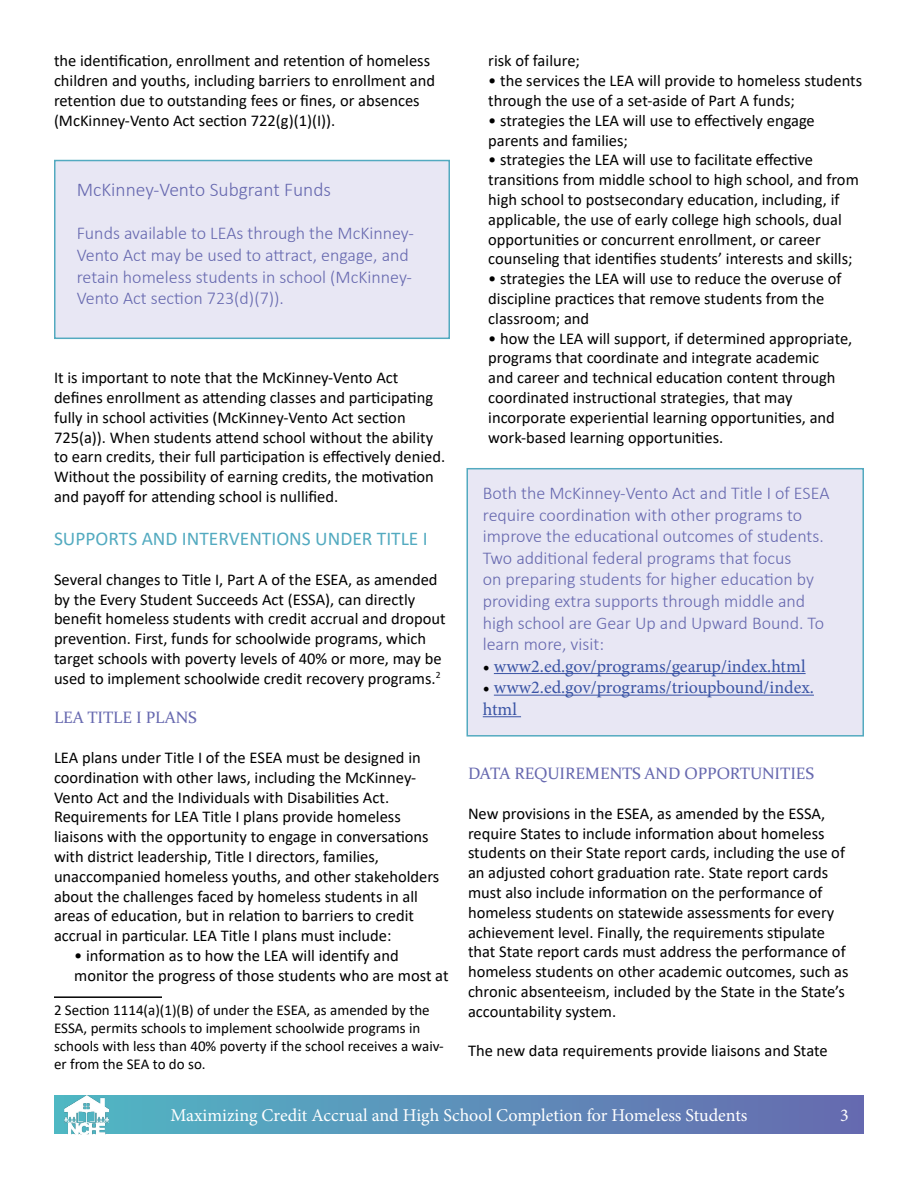
<style>
.page{position:relative;width:918px;height:1188px;background:#fff}
.page>*{position:absolute;margin:0;border:0;box-sizing:border-box;transform-origin:0 0}
.t1{font:19.5px "Calibri";color:#53aac0}
.t2{font:300 19.5px "Calibri";color:#6668af}
.t3{font:300 18px/21.6px "Calibri";color:#6668af}
.t4{font:18px/21.6px "Minion Pro";color:#3953a4}
.t5{font:18px "Minion Pro";color:#fff}
.t6{font:16.5px/19.8px "Calibri";color:#000}
.t7{font:16.5px "Constantia";color:#6668af}
.t8{font:15px/18px "Calibri";color:#000}
.s1{color:#000}
</style>
<div class="page">
<div style="left:54px;top:1095px;width:810px;height:39px;background:linear-gradient(to right,#51b8c5,#6769af)"></div>
<img style="left:64px;top:1095px;width:45px;height:39px">
<hr style="left:54px;top:996px;width:108px;height:2px;background:#000">
<div style="left:54px;top:160px;width:396px;height:179px;background:#e8e7f4;border:2px solid #53aac0"></div>
<div style="left:466px;top:468px;width:398px;height:269px;background:#e8e7f4;border:2px solid #53aac0"></div>
<hr style="left:494px;top:673px;width:312px;height:1px;background:#3953a4">
<hr style="left:494px;top:695px;width:320px;height:1px;background:#3953a4">
<hr style="left:483px;top:716px;width:38px;height:1px;background:#3953a4">
<p class="t6" style="left:54px;top:51px;width:383px">the identification, enrollment and retention of homeless children and youths, including barriers to enrollment and retention due to outstanding fees or fines, or absences (McKinney-Vento Act section 722(g)(1)(I)).</p>
<p class="t2" style="left:77px;top:178px;width:256px">McKinney-Vento Subgrant Funds</p>
<p class="t3" style="left:77px;top:222px;width:339px">Funds available to LEAs through the McKinney-Vento Act may be used to attract, engage, and retain homeless students in school (McKinney-Vento Act section 723(d)(7)).</p>
<p class="t6" style="left:54px;top:367px;width:393px">It is important to note that the McKinney-Vento Act defines enrollment as attending classes and participating fully in school activities (McKinney-Vento Act section 725(a)). When students attend school without the ability to earn credits, their full participation is effectively denied.<br>Without the possibility of earning credits, the motivation and payoff for attending school is nullified.</p>
<p class="t1" style="left:54px;top:525px;width:375px">SUPPORTS AND INTERVENTIONS UNDER TITLE I</p>
<p class="t6" style="left:54px;top:569px;width:393px">Several changes to Title I, Part A of the ESEA, as amended by the Every Student Succeeds Act (ESSA), can directly benefit homeless students with credit accrual and dropout prevention. First, funds for schoolwide programs, which target schools with poverty levels of 40% or more, may be used to implement schoolwide credit recovery programs.<sup>2</sup></p>
<p class="t7" style="left:54px;top:707px;width:144px">LEA TITLE I PLANS</p>
<p class="t6" style="left:54px;top:747px;width:387px">LEA plans under Title I of the ESEA must be designed in coordination with other laws, including the McKinney-Vento Act and the Individuals with Disabilities Act.<br>Requirements for LEA Title I plans provide homeless liaisons with the opportunity to engage in conversations with district leadership, Title I directors, families, unaccompanied homeless youths, and other stakeholders about the challenges faced by homeless students in all areas of education, but in relation to barriers to credit accrual in particular. LEA Title I plans must include:</p>
<p class="t6" style="left:74px;top:945px;width:376px">• information as to how the LEA will identify and monitor the progress of those students who are most at</p>
<p class="t8" style="left:54px;top:1001px;width:391px">2 Section 1114(a)(1)(B) of under the ESEA, as amended by the ESSA, permits schools to implement schoolwide programs in schools with less than 40% poverty if the school receives a waiv&shy;er from the SEA to do so.</p>
<p class="t6" style="left:488px;top:51px;width:93px">risk of failure;</p>
<p class="t6" style="left:488px;top:70px;width:376px">• the services the LEA will provide to homeless students through the use of a set-aside of Part A funds;</p>
<p class="t6" style="left:488px;top:110px;width:328px">• strategies the LEA will use to effectively engage parents and families;</p>
<p class="t6" style="left:488px;top:150px;width:372px">• strategies the LEA will use to facilitate effective transitions from middle school to high school, and from high school to postsecondary education, including, if applicable, the use of early college high schools, dual opportunities or concurrent enrollment, or career counseling that identifies students’ interests and skills;</p>
<p class="t6" style="left:488px;top:268px;width:355px">• strategies the LEA will use to reduce the overuse of discipline practices that remove students from the classroom; and</p>
<p class="t6" style="left:488px;top:328px;width:366px">• how the LEA will support, if determined appropriate, programs that coordinate and integrate academic<br>and career and technical education content through coordinated instructional strategies, that may incorporate experiential learning opportunities, and work-based learning opportunities.</p>
<p class="t3" style="left:483px;top:482px;width:348px">Both the McKinney-Vento Act and Title I of ESEA require coordination with other programs to improve the educational outcomes of students.<br>Two additional federal programs that focus<br>on preparing students for higher education by providing extra supports through middle and high school are Gear Up and Upward Bound. To learn more, visit:</p>
<p class="t4" style="left:483px;top:655px;width:324px"><span class="s1">•</span> www2.ed.gov/programs/gearup/index.html</p>
<p class="t4" style="left:483px;top:677px;width:333px"><span class="s1">•</span> www2.ed.gov/programs/trioupbound/index. html</p>
<p class="t7" style="left:468px;top:762px;width:347px">DATA REQUIREMENTS AND OPPORTUNITIES</p>
<p class="t6" style="left:468px;top:803px;width:382px">New provisions in the ESEA, as amended by the ESSA, require States to include information about homeless students on their State report cards, including the use of an adjusted cohort graduation rate. State report cards must also include information on the performance of homeless students on statewide assessments for every achievement level. Finally, the requirements stipulate that State report cards must address the performance of homeless students on other academic outcomes, such as chronic absenteeism, included by the State in the State’s accountability system.</p>
<p class="t6" style="left:468px;top:1041px;width:361px">The new data requirements provide liaisons and State</p>
<p class="t5" style="left:171px;top:1103px;width:578px">Maximizing Credit Accrual and High School Completion for Homeless Students</p>
<p class="t5" style="left:840px;top:1103px;width:10px">3</p>
</div>
